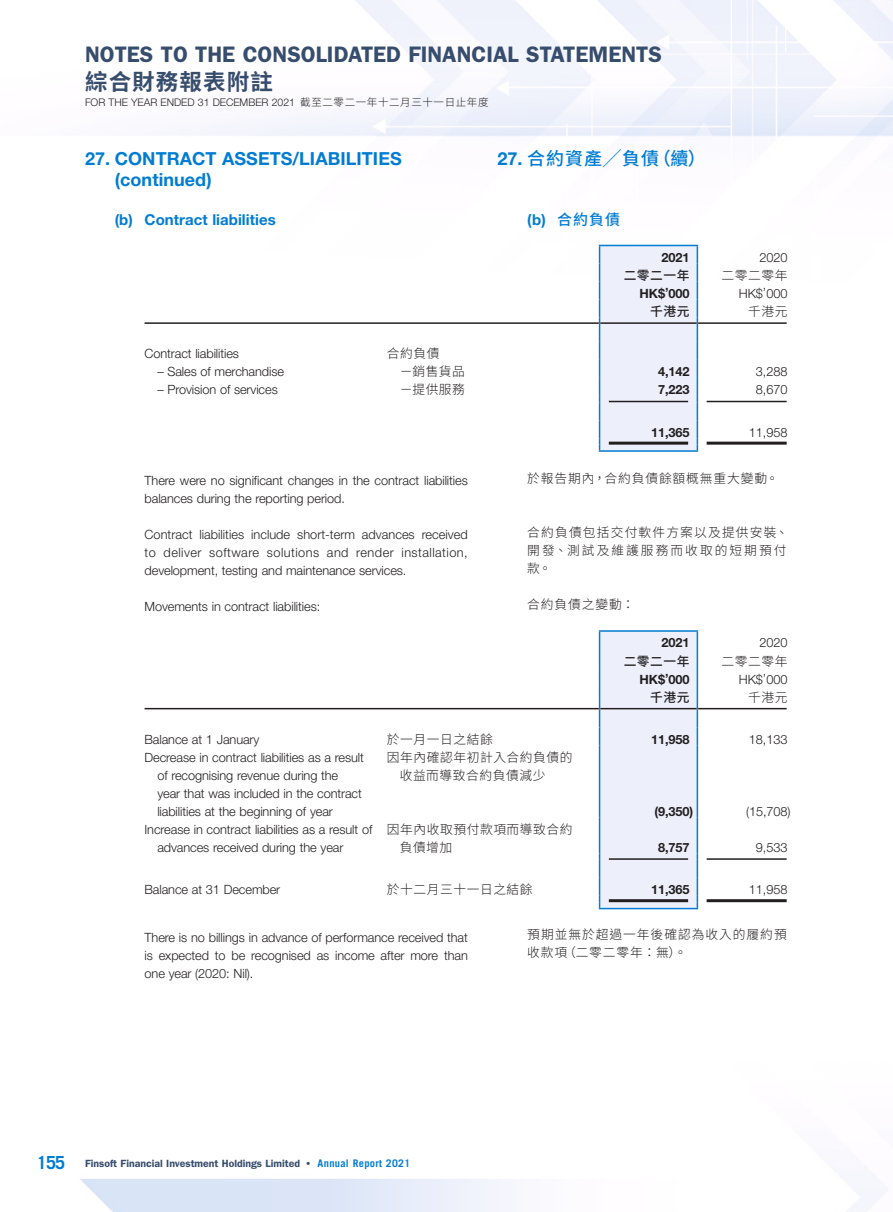
<style>
.page{position:relative;width:893px;height:1212px;background:#fff}
.page>*{position:absolute;margin:0;border:0;box-sizing:border-box;transform-origin:0 0}
.t1{font:600 22.5px "ITC Franklin Gothic Std";color:#374d6d}
.t2{font:700 22.5px "Source Han Sans TC";letter-spacing:.05em;color:#374d6d}
.Heading_1{font:700 18px/21.8px "Helvetica Neue LT Std";letter-spacing:.005em;color:#007cd2}
.C_Heading_1{font:500 18px "Source Han Sans TC";letter-spacing:.055em;color:#007cd2}
.Heading_2{font:700 15px "Helvetica Neue LT Std";letter-spacing:.005em;color:#007cd2}
.C_Heading_2{font:500 15px "Source Han Sans TC";color:#007cd2}
.Body_Text{font:300 12.75px/18px "Helvetica Neue LT Std";letter-spacing:-.005em;color:#231f20}
.C_Body_Text{font:300 12.75px/18px "Source Han Sans TC";letter-spacing:.075em;color:#231f20}
.Body_Text-2{font:300 12.75px/18px "Source Han Sans TC";letter-spacing:.045em;color:#231f20}
.Body_Text-3{font:700 12.75px "Helvetica Neue LT Std";letter-spacing:-.005em;color:#231f20}
.Body_Text-4{font:500 12.75px "Source Han Sans TC";letter-spacing:.045em;color:#231f20}
.t3{font:600 10.5px "ITC Franklin Gothic Std";letter-spacing:-.005em;color:#374d6d}
.t4{font:300 10.5px "Helvetica Neue LT Std";color:#231f20}
.s1{font-family:"Source Han Sans TC"}
.s2{font-family:"Helvetica Neue LT Std";font-weight:700}
.s3{font-family:"Trade Gothic LT Std";font-weight:700;font-size:18px;color:#007cd2}
.s4{font-family:"Trade Gothic LT Std";font-weight:700;color:#007cd2}
</style>
<div class="page">
<hr style="left:599px;top:450px;width:99px;height:2px;background:#007cd2">
<div style="left:599px;top:245px;width:99px;height:206px;background:#edf0fb"></div>
<hr style="left:145px;top:322px;width:242px;height:2px;background:#231f20">
<hr style="left:387px;top:322px;width:212px;height:2px;background:#231f20">
<hr style="left:600px;top:322px;width:97px;height:2px;background:#231f20">
<hr style="left:698px;top:322px;width:89px;height:2px;background:#231f20">
<hr style="left:609px;top:401px;width:79px;height:1px;background:#231f20">
<hr style="left:707px;top:401px;width:80px;height:1px;background:#231f20">
<hr style="left:609px;top:442px;width:79px;height:3px;background:#231f20">
<hr style="left:707px;top:442px;width:80px;height:3px;background:#231f20">
<hr style="left:599px;top:908px;width:99px;height:1px;background:#007cd2">
<hr style="left:599px;top:630px;width:99px;height:2px;background:#007cd2">
<div style="left:599px;top:631px;width:99px;height:277px;background:#edf0fb"></div>
<hr style="left:145px;top:708px;width:242px;height:1px;background:#231f20">
<hr style="left:387px;top:708px;width:212px;height:1px;background:#231f20">
<hr style="left:600px;top:708px;width:97px;height:1px;background:#231f20">
<hr style="left:698px;top:708px;width:89px;height:1px;background:#231f20">
<hr style="left:609px;top:858px;width:79px;height:2px;background:#231f20">
<hr style="left:707px;top:858px;width:80px;height:2px;background:#231f20">
<hr style="left:609px;top:899px;width:79px;height:3px;background:#231f20">
<hr style="left:707px;top:899px;width:80px;height:3px;background:#231f20">
<h1 class="t1" style="left:85px;top:41px;width:578px">NOTES TO THE CONSOLIDATED FINANCIAL STATEMENTS</h1>
<h1 class="t2" style="left:85px;top:69px;width:189px">綜合財務報表附註</h1>
<p class="t4" style="left:85px;top:96px;width:405px">FOR THE YEAR ENDED 31 DECEMBER 2021 <span class="s1">截至二零二一年十二月三十一日止年度</span></p>
<p class="Heading_1" style="left:115px;top:147px;width:288px;text-indent:-30px">27. CONTRACT ASSETS/LIABILITIES (continued)</p>
<p class="Heading_2" style="left:115px;top:211px;width:162px">(b) Contract liabilities</p>
<p class="C_Heading_1" style="left:497px;top:148px;width:210px"><span class="s2">27.</span> 合約資產╱負債（續）</p>
<p class="C_Heading_2" style="left:527px;top:211px;width:94px"><span class="s2">(b)</span> 合約負債</p>
<p class="Body_Text-3" style="left:661px;top:249px;width:30px">2021</p>
<p class="Body_Text" style="left:759px;top:248px;width:30px">2020</p>
<p class="Body_Text-4" style="left:624px;top:268px;width:67px">二零二一年</p>
<p class="Body_Text-2" style="left:721px;top:267px;width:67px">二零二零年</p>
<p class="Body_Text-3" style="left:640px;top:285px;width:52px">HK$’000</p>
<p class="Body_Text" style="left:739px;top:284px;width:50px">HK$’000</p>
<p class="Body_Text-4" style="left:650px;top:304px;width:41px">千港元</p>
<p class="Body_Text-2" style="left:748px;top:303px;width:41px">千港元</p>
<p class="Body_Text" style="left:145px;top:344px;width:96px">Contract liabilities</p>
<p class="Body_Text-2" style="left:387px;top:345px;width:54px">合約負債</p>
<p class="Body_Text" style="left:157px;top:362px;width:128px">– Sales of merchandise</p>
<p class="Body_Text-2" style="left:400px;top:363px;width:67px">－銷售貨品</p>
<p class="Body_Text-3" style="left:658px;top:364px;width:33px">4,142</p>
<p class="Body_Text" style="left:756px;top:362px;width:33px">3,288</p>
<p class="Body_Text" style="left:157px;top:380px;width:122px">– Provision of services</p>
<p class="Body_Text-2" style="left:400px;top:381px;width:67px">－提供服務</p>
<p class="Body_Text-3" style="left:658px;top:382px;width:33px">7,223</p>
<p class="Body_Text" style="left:756px;top:380px;width:33px">8,670</p>
<p class="Body_Text-3" style="left:651px;top:424px;width:40px">11,365</p>
<p class="Body_Text" style="left:749px;top:423px;width:40px">11,958</p>
<p class="Body_Text" style="left:145px;top:471px;width:325px">There were no significant changes in the contract liabilities balances during the reporting period.</p>
<p class="Body_Text" style="left:145px;top:525px;width:325px;text-align:justify">Contract liabilities include short-term advances received to deliver software solutions and render installation, development, testing and maintenance services.</p>
<p class="Body_Text" style="left:145px;top:597px;width:177px">Movements in contract liabilities:</p>
<p class="Body_Text-3" style="left:661px;top:635px;width:30px">2021</p>
<p class="Body_Text" style="left:759px;top:634px;width:30px">2020</p>
<p class="Body_Text-4" style="left:624px;top:654px;width:67px">二零二一年</p>
<p class="Body_Text-2" style="left:721px;top:652px;width:67px">二零二零年</p>
<p class="Body_Text-3" style="left:640px;top:671px;width:52px">HK$’000</p>
<p class="Body_Text" style="left:739px;top:670px;width:50px">HK$’000</p>
<p class="Body_Text-4" style="left:650px;top:690px;width:41px">千港元</p>
<p class="Body_Text-2" style="left:748px;top:688px;width:41px">千港元</p>
<p class="Body_Text" style="left:145px;top:730px;width:116px">Balance at 1 January</p>
<p class="Body_Text-2" style="left:387px;top:730px;width:107px">於一月一日之結餘</p>
<p class="Body_Text-3" style="left:651px;top:731px;width:40px">11,958</p>
<p class="Body_Text" style="left:749px;top:730px;width:40px">18,133</p>
<p class="Body_Text" style="left:157px;top:748px;width:208px;text-indent:-13px">Decrease in contract liabilities as a result of recognising revenue during the year that was included in the contract liabilities at the beginning of year</p>
<p class="Body_Text-2" style="left:400px;top:748px;width:174px;text-indent:-13px">因年內確認年初計入合約負債的收益而導致合約負債減少</p>
<p class="C_Body_Text" style="left:527px;top:470px;width:253px">於報告期內，合約負債餘額概無重大變動。</p>
<p class="C_Body_Text" style="left:527px;top:524px;width:262px">合約負債包括交付軟件方案以及提供安裝、開發、測試及維護服務而收取的短期預付款。</p>
<p class="C_Body_Text" style="left:527px;top:596px;width:109px">合約負債之變動：</p>
<p class="Body_Text-3" style="left:654px;top:803px;width:40px">(9,350)</p>
<p class="Body_Text" style="left:746px;top:802px;width:46px">(15,708)</p>
<p class="Body_Text" style="left:157px;top:820px;width:216px;text-indent:-13px">Increase in contract liabilities as a result of advances received during the year</p>
<p class="Body_Text-2" style="left:400px;top:820px;width:174px;text-indent:-13px">因年內收取預付款項而導致合約負債增加</p>
<p class="Body_Text-3" style="left:658px;top:839px;width:33px">8,757</p>
<p class="Body_Text" style="left:756px;top:838px;width:33px">9,533</p>
<p class="Body_Text" style="left:145px;top:880px;width:137px">Balance at 31 December</p>
<p class="Body_Text-2" style="left:387px;top:881px;width:147px">於十二月三十一日之結餘</p>
<p class="Body_Text-3" style="left:651px;top:882px;width:40px">11,365</p>
<p class="Body_Text" style="left:749px;top:880px;width:40px">11,958</p>
<p class="Body_Text" style="left:145px;top:928px;width:325px;text-align:justify">There is no billings in advance of performance received that is expected to be recognised as income after more than one year (2020: Nil).</p>
<p class="C_Body_Text" style="left:527px;top:926px;width:261px">預期並無於超過一年後確認為收入的履約預收款項（二零二零年：無）。</p>
<p class="t3" style="left:37px;top:1157px;width:375px"><span class="s3">155</span> Finsoft Financial Investment Holdings Limited • <span class="s4">Annual Report 2021</span></p>
</div>
